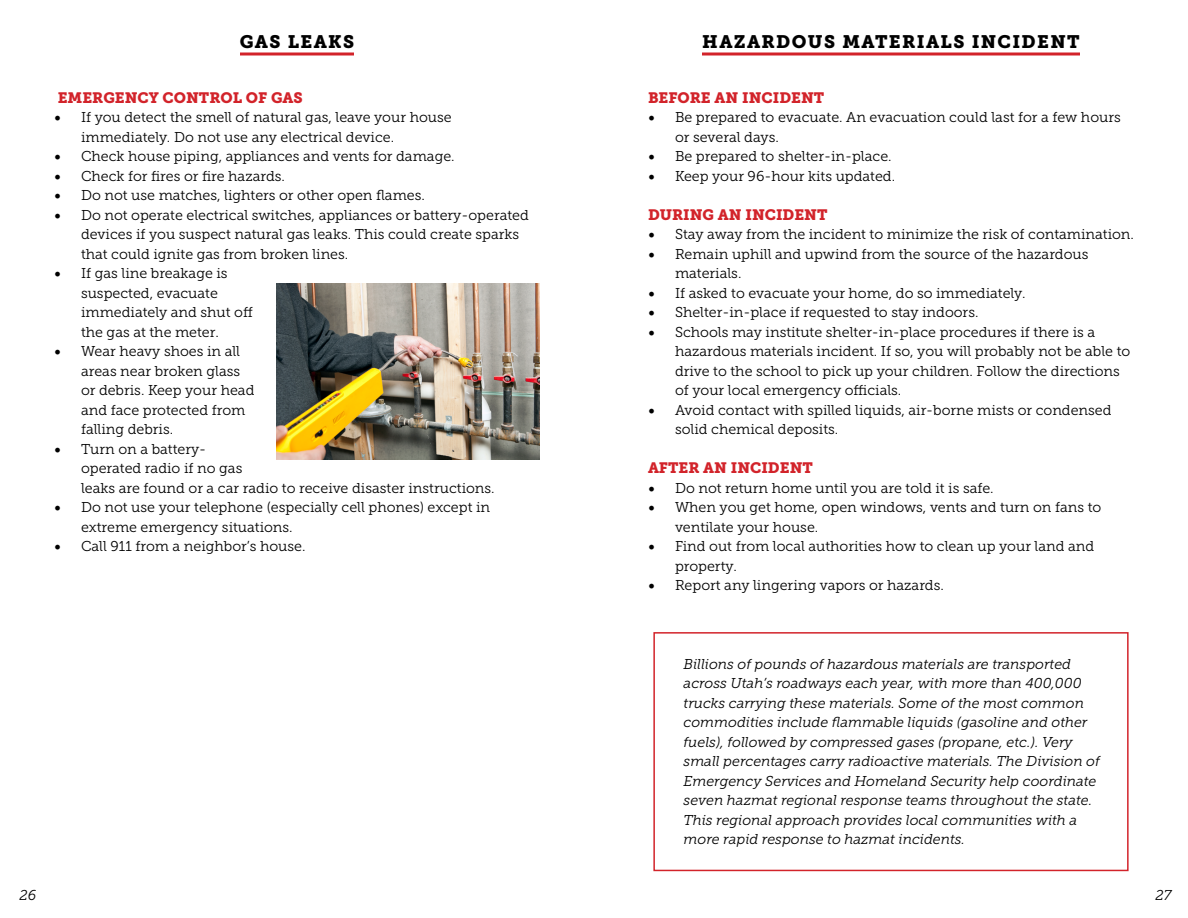
<style>
.page{position:relative;width:1188px;height:918px;background:#fff}
.page>*{position:absolute;margin:0;border:0;box-sizing:border-box;transform-origin:0 0}
.t1{font:18px "Museo Slab 900";letter-spacing:.075em;color:#000}
.t2{font:15px "Museo Slab 900";color:#d2232a}
.t3{font:14.25px/19.5px "Museo Slab 300";color:#000}
.t4{font:italic 14.25px/19.5px "Museo Slab 300";color:#000}
.s1{font-family:"Minion Pro";font-size:18px}
</style>
<div class="page">
<svg style="left:240px;top:52px;width:114px;height:4px"></svg>
<img style="left:276px;top:284px;width:264px;height:175px">
<svg style="left:702px;top:52px;width:378px;height:4px;background:#dd595f"></svg>
<div style="left:653px;top:632px;width:476px;height:239px;border:2px solid #d2232a"></div>
<p class="t1" style="left:240px;top:31px;width:116px">GAS LEAKS</p>
<p class="t1" style="left:702px;top:31px;width:379px">HAZARDOUS MATERIALS INCIDENT</p>
<p class="t2" style="left:58px;top:89px;width:247px">EMERGENCY CONTROL OF GAS</p>
<p class="t3" style="left:81px;top:108px;width:372px;text-indent:-27px"><span class="s1">•</span> If you detect the smell of natural gas, leave your house immediately. Do not use any electrical device.</p>
<p class="t3" style="left:54px;top:147px;width:402px"><span class="s1">•</span> Check house piping, appliances and vents for damage.</p>
<p class="t3" style="left:54px;top:166px;width:233px"><span class="s1">•</span> Check for fires or fire hazards.</p>
<p class="t3" style="left:54px;top:186px;width:372px"><span class="s1">•</span> Do not use matches, lighters or other open flames.</p>
<p class="t3" style="left:81px;top:205px;width:449px;text-indent:-27px"><span class="s1">•</span> Do not operate electrical switches, appliances or battery-operated devices if you suspect natural gas leaks. This could create sparks that could ignite gas from broken lines.</p>
<p class="t3" style="left:81px;top:264px;width:173px;text-indent:-27px"><span class="s1">•</span> If gas line breakage is suspected, evacuate immediately and shut off the gas at the meter.</p>
<p class="t3" style="left:81px;top:342px;width:175px;text-indent:-27px"><span class="s1">•</span> Wear heavy shoes in all areas near broken glass or debris. Keep your head and face protected from falling debris.</p>
<p class="t3" style="left:81px;top:439px;width:415px;text-indent:-27px"><span class="s1">•</span> Turn on a battery-<br>operated radio if no gas<br>leaks are found or a car radio to receive disaster instructions.</p>
<p class="t3" style="left:81px;top:498px;width:411px;text-indent:-27px"><span class="s1">•</span> Do not use your telephone (especially cell phones) except in extreme emergency situations.</p>
<p class="t3" style="left:54px;top:537px;width:253px"><span class="s1">•</span> Call 911 from a neighbor’s house.</p>
<p class="t2" style="left:648px;top:89px;width:178px">BEFORE AN INCIDENT</p>
<p class="t3" style="left:675px;top:108px;width:447px;text-indent:-27px"><span class="s1">•</span> Be prepared to evacuate. An evacuation could last for a few hours or several days.</p>
<p class="t3" style="left:648px;top:147px;width:245px"><span class="s1">•</span> Be prepared to shelter-in-place.</p>
<p class="t3" style="left:648px;top:166px;width:249px"><span class="s1">•</span> Keep your 96-hour kits updated.</p>
<p class="t2" style="left:648px;top:206px;width:181px">DURING AN INCIDENT</p>
<p class="t3" style="left:648px;top:225px;width:488px"><span class="s1">•</span> Stay away from the incident to minimize the risk of contamination.</p>
<p class="t3" style="left:675px;top:244px;width:415px;text-indent:-27px"><span class="s1">•</span> Remain uphill and upwind from the source of the hazardous materials.</p>
<p class="t3" style="left:648px;top:283px;width:379px"><span class="s1">•</span> If asked to evacuate your home, do so immediately.</p>
<p class="t3" style="left:648px;top:303px;width:332px"><span class="s1">•</span> Shelter-in-place if requested to stay indoors.</p>
<p class="t3" style="left:675px;top:322px;width:457px;text-indent:-27px"><span class="s1">•</span> Schools may institute shelter-in-place procedures if there is a hazardous materials incident. If so, you will probably not be able to drive to the school to pick up your children. Follow the directions of your local emergency officials.</p>
<p class="t3" style="left:675px;top:400px;width:438px;text-indent:-27px"><span class="s1">•</span> Avoid contact with spilled liquids, air-borne mists or condensed solid chemical deposits.</p>
<p class="t2" style="left:648px;top:459px;width:166px">AFTER AN INCIDENT</p>
<p class="t3" style="left:648px;top:478px;width:347px"><span class="s1">•</span> Do not return home until you are told it is safe.</p>
<p class="t3" style="left:675px;top:498px;width:428px;text-indent:-27px"><span class="s1">•</span> When you get home, open windows, vents and turn on fans to ventilate your house.</p>
<p class="t3" style="left:675px;top:537px;width:421px;text-indent:-27px"><span class="s1">•</span> Find out from local authorities how to clean up your land and property.</p>
<p class="t3" style="left:648px;top:576px;width:297px"><span class="s1">•</span> Report any lingering vapors or hazards.</p>
<p class="t4" style="left:684px;top:654px;width:418px">Billions of pounds of hazardous materials are transported across Utah’s roadways each year, with more than 400,000 trucks carrying these materials. Some of the most common commodities include flammable liquids (gasoline and other fuels), followed by compressed gases (propane, etc.). Very small percentages carry radioactive materials. The Division of Emergency Services and Homeland Security help coordinate seven hazmat regional response teams throughout the state.<br>This regional approach provides local communities with a more rapid response to hazmat incidents.</p>
<p class="t4" style="left:20px;top:885px;width:18px">26</p>
<p class="t4" style="left:1156px;top:885px;width:17px">27</p>
</div>
